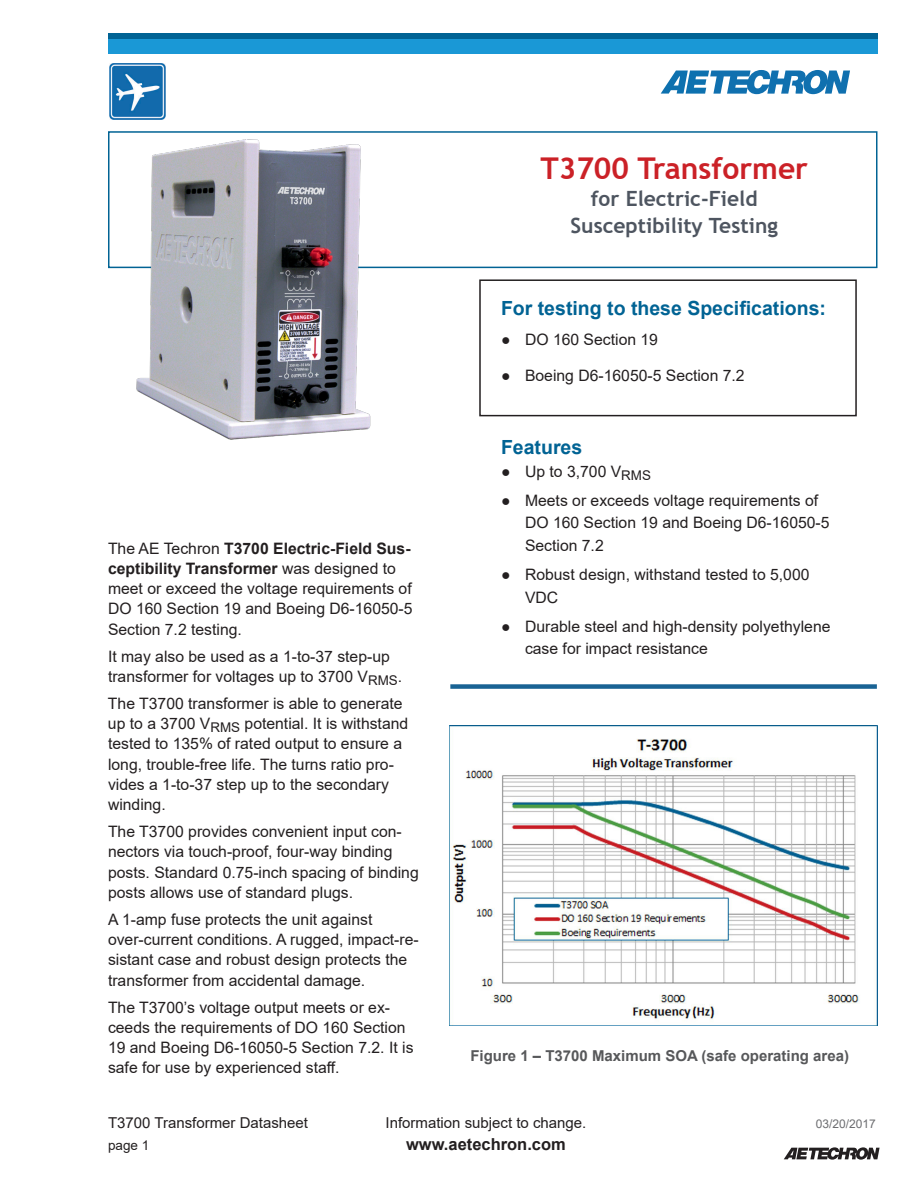
<style>
.page{position:relative;width:918px;height:1188px;background:#fff}
.page>*{position:absolute;margin:0;border:0;box-sizing:border-box;transform-origin:0 0}
.t1{font:700 30px "Trebuchet MS";color:#cb2127}
.t2{font:700 21px/27px "Trebuchet MS";color:#4e5560;text-align:center}
.Subhead1{font:700 19.5px "Arial";color:#016394}
.t3{font:700 16.5px "Arial";color:#231f20}
.t4{font:15.75px/20.2px "Arial";color:#231f20}
.t5{font:15px "Arial";color:#231f20}
.t6{font:700 15px "Arial";color:#57585a}
.t7{font:13.5px "Arial";color:#231f20}
.t8{font:12px "Arial";color:#6c6d70}
.s1{font-weight:700}
</style>
<div class="page">
<svg style="left:784px;top:1147px;width:96px;height:13px"></svg>
<svg style="left:661px;top:70px;width:189px;height:24px"></svg>
<div style="left:108px;top:39px;width:770px;height:15px;background:#1a98d6"></div>
<div style="left:108px;top:33px;width:770px;height:6px;background:#016394"></div>
<div style="left:108px;top:131px;width:770px;height:137px;border:2px solid #016394"></div>
<img style="left:110px;top:64px;width:56px;height:56px">
<div style="left:450px;top:684px;width:427px;height:5px;background:#196394"></div>
<img style="left:128px;top:131px;width:251px;height:309px">
<img style="left:450px;top:726px;width:427px;height:300px">
<div style="left:479px;top:279px;width:378px;height:137px;border:2px solid #231f20"></div>
<p class="t1" style="left:540px;top:150px;width:269px">T3700 Transformer</p>
<p class="t2" style="left:571px;top:185px;width:209px">for Electric-Field<br>Susceptibility Testing</p>
<p class="t4" style="left:108px;top:538px;width:306px">The AE Techron <span class="s1">T3700 Electric-Field Sus&shy;ceptibility Transformer</span> was designed to meet or exceed the voltage requirements of DO 160 Section 19 and Boeing D6-16050-5<br>Section 7.2 testing.</p>
<p class="t4" style="left:108px;top:646px;width:296px">It may also be used as a 1-to-37 step-up transformer for voltages up to 3700 V<sub>RMS</sub>.</p>
<p class="t4" style="left:108px;top:693px;width:302px">The T3700 transformer is able to generate up to a 3700 V<sub>RMS</sub> potential. It is withstand tested to 135% of rated output to ensure a long, trouble-free life. The turns ratio pro&shy;vides a 1-to-37 step up to the secondary winding.</p>
<p class="t4" style="left:108px;top:821px;width:312px">The T3700 provides convenient input con&shy;nectors via touch-proof, four-way binding posts. Standard 0.75-inch spacing of binding posts allows use of standard plugs.</p>
<p class="t4" style="left:108px;top:909px;width:312px">A 1-amp fuse protects the unit against over-current conditions. A rugged, impact-re&shy;sistant case and robust design protects the transformer from accidental damage.</p>
<p class="t4" style="left:108px;top:997px;width:307px">The T3700’s voltage output meets or ex&shy;ceeds the requirements of DO 160 Section 19 and Boeing D6-16050-5 Section 7.2. It is safe for use by experienced staff.</p>
<p class="Subhead1" style="left:501px;top:295px;width:327px">For testing to these Specifications:</p>
<p class="t4" style="left:501px;top:329px;width:159px">● DO 160 Section 19</p>
<p class="t4" style="left:501px;top:365px;width:245px">● Boeing D6-16050-5 Section 7.2</p>
<p class="Subhead1" style="left:501px;top:434px;width:83px">Features</p>
<p class="t4" style="left:501px;top:461px;width:152px">● Up to 3,700 V<sub>RMS</sub></p>
<p class="t4" style="left:525px;top:489px;width:306px;line-height:22.5px;text-indent:-24px">● Meets or exceeds voltage requirements of<br>DO 160 Section 19 and Boeing D6-16050-5<br>Section 7.2</p>
<p class="t4" style="left:525px;top:563px;width:286px;line-height:22.5px;text-indent:-24px">● Robust design, withstand tested to 5,000<br>VDC</p>
<p class="t4" style="left:525px;top:615px;width:307px;line-height:22.5px;text-indent:-24px">● Durable steel and high-density polyethylene case for impact resistance</p>
<p class="t6" style="left:470px;top:1045px;width:380px">Figure 1 – T3700 Maximum SOA (safe operating area)</p>
<p class="t5" style="left:108px;top:1112px;width:202px">T3700 Transformer Datasheet</p>
<p class="t5" style="left:386px;top:1112px;width:202px">Information subject to change.</p>
<p class="t8" style="left:816px;top:1115px;width:62px">03/20/2017</p>
<p class="t7" style="left:108px;top:1136px;width:43px">page 1</p>
<p class="t3" style="left:406px;top:1133px;width:161px">www.aetechron.com</p>
</div>
